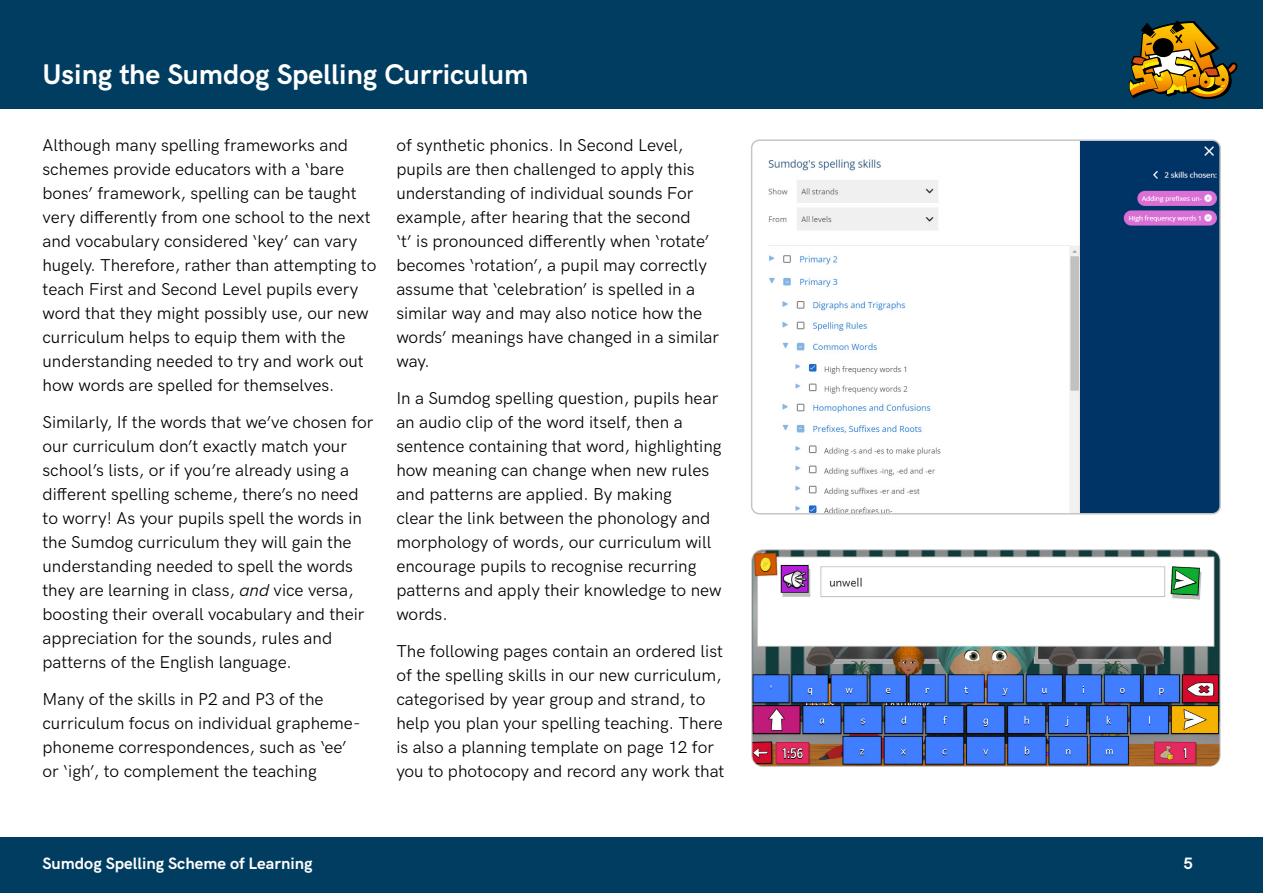
<style>
.page{position:relative;width:1263px;height:893px;background:#fff}
.page>*{position:absolute;margin:0;border:0;box-sizing:border-box;transform-origin:0 0}
.t1{font:700 28.5px "HK Grotesk";color:#fff}
.t2{font:17.25px/24px "HK Grotesk";color:#000}
.t3{font:700 16.5px "HK Grotesk";color:#fff}
.s1{font-style:italic}
</style>
<div class="page">
<div style="left:0;top:0;width:1263px;height:109px;background:#003d61"></div>
<div style="left:0;top:838px;width:1263px;height:55px;background:#003d61"></div>
<img style="left:754px;top:142px;width:464px;height:372px">
<div style="left:751px;top:139px;width:470px;height:375px;border:2px solid #c6c6c6;border-radius:8px"></div>
<svg style="left:1129px;top:20px;width:108px;height:79px"></svg>
<img style="left:753px;top:551px;width:467px;height:214px">
<div style="left:751px;top:549px;width:469px;height:218px;border:1px solid #c6c6c6;border-radius:11px"></div>
<h1 class="t1" style="left:43px;top:52px;width:487px">Using the Sumdog Spelling Curriculum</h1>
<p class="t2" style="left:43px;top:132px;width:335px">Although many spelling frameworks and schemes provide educators with a ‘bare bones’ framework, spelling can be taught very differently from one school to the next and vocabulary considered ‘key’ can vary hugely. Therefore, rather than attempting to teach First and Second Level pupils every word that they might possibly use, our new curriculum helps to equip them with the understanding needed to try and work out how words are spelled for themselves.</p>
<p class="t2" style="left:43px;top:409px;width:332px">Similarly, If the words that we’ve chosen for our curriculum don’t exactly match your school’s lists, or if you’re already using a different spelling scheme, there’s no need to worry! As your pupils spell the words in the Sumdog curriculum they will gain the understanding needed to spell the words they are learning in class, <span class="s1">and</span> vice versa, boosting their overall vocabulary and their appreciation for the sounds, rules and patterns of the English language.</p>
<p class="t2" style="left:43px;top:685px;width:319px">Many of the skills in P2 and P3 of the curriculum focus on individual grapheme&shy;phoneme correspondences, such as ‘ee’ or ‘igh’, to complement the teaching</p>
<p class="t2" style="left:396px;top:132px;width:324px">of synthetic phonics. In Second Level, pupils are then challenged to apply this understanding of individual sounds For example, after hearing that the second<br>‘t’ is pronounced differently when ‘rotate’ becomes ‘rotation’, a pupil may correctly assume that ‘celebration’ is spelled in a similar way and may also notice how the words’ meanings have changed in a similar way.</p>
<p class="t2" style="left:396px;top:385px;width:327px">In a Sumdog spelling question, pupils hear an audio clip of the word itself, then a sentence containing that word, highlighting how meaning can change when new rules and patterns are applied. By making<br>clear the link between the phonology and morphology of words, our curriculum will encourage pupils to recognise recurring patterns and apply their knowledge to new words.</p>
<p class="t2" style="left:396px;top:637px;width:330px">The following pages contain an ordered list of the spelling skills in our new curriculum, categorised by year group and strand, to help you plan your spelling teaching. There is also a planning template on page 12 for you to photocopy and record any work that</p>
<p class="t3" style="left:43px;top:850px;width:271px">Sumdog Spelling Scheme of Learning</p>
<p class="t3" style="left:1183px;top:850px;width:11px">5</p>
</div>
